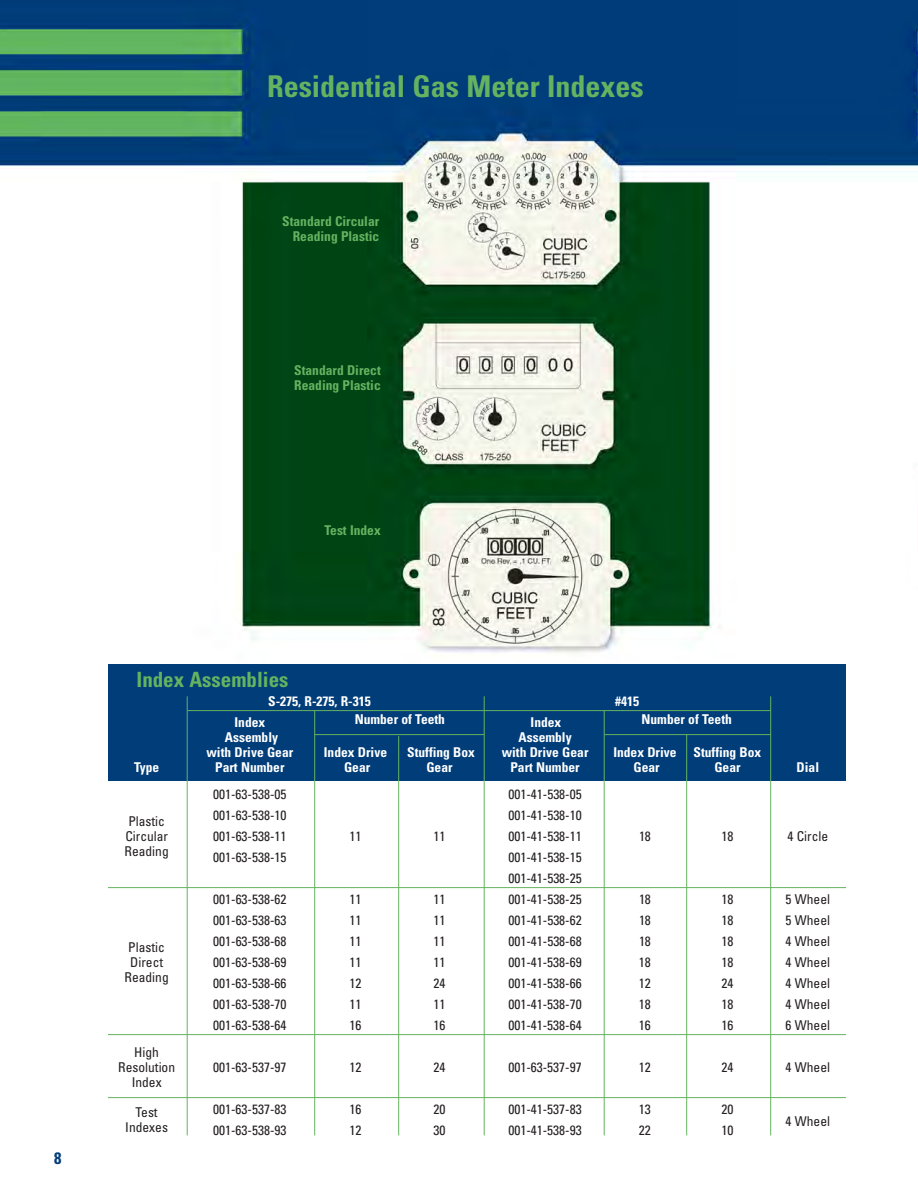
<style>
.page{position:relative;width:918px;height:1188px;background:#fff}
.page>*{position:absolute;margin:0;border:0;box-sizing:border-box;transform-origin:0 0}
.t1{font:700 condensed 30px "Univers";color:#65b360}
.t2{font:700 condensed 21px "Univers";color:#65b360}
.t3{font:700 condensed 16.5px "Univers";color:#003d79}
.t4{font:condensed 13.5px/21px "Univers";color:#231f20}
.t5{font:700 condensed 13.5px "Univers";color:#fff}
.t6{font:700 condensed 13.5px/15px "Univers";color:#65b360;text-align:right}
</style>
<div class="page">
<img style="left:0;top:0;width:918px;height:1136px">
<div style="left:108px;top:664px;width:738px;height:117px;background:#003d79"></div>
<hr style="left:108px;top:887px;width:738px;height:1px;background:#65b360">
<hr style="left:315px;top:734px;width:169px;height:1px;background:#65b360">
<hr style="left:605px;top:734px;width:166px;height:1px;background:#65b360">
<hr style="left:187px;top:710px;width:584px;height:1px;background:#65b360">
<hr style="left:108px;top:1034px;width:738px;height:1px;background:#65b360">
<hr style="left:108px;top:1097px;width:738px;height:1px;background:#65b360">
<hr style="left:187px;top:696px;width:1px;height:439px;background:#65b360">
<hr style="left:314px;top:711px;width:1px;height:424px;background:#65b360">
<hr style="left:398px;top:736px;width:1px;height:399px;background:#65b360">
<hr style="left:484px;top:696px;width:1px;height:439px;background:#65b360">
<hr style="left:604px;top:711px;width:1px;height:424px;background:#65b360">
<hr style="left:686px;top:734px;width:1px;height:401px;background:#65b360">
<hr style="left:770px;top:696px;width:1px;height:439px;background:#65b360">
<p class="t3" style="left:54px;top:1152px;width:9px">8</p>
<h1 class="t1" style="left:267px;top:75px;width:378px">Residential Gas Meter Indexes</h1>
<p class="t6" style="left:282px;top:215px;width:99px">Standard Circular<br>Reading Plastic</p>
<p class="t6" style="left:294px;top:364px;width:88px;text-align:left">Standard Direct<br>Reading Plastic</p>
<p class="t6" style="left:325px;top:524px;width:58px">Test Index</p>
<h2 class="t2" style="left:136px;top:672px;width:154px">Index Assemblies</h2>
<p class="t5" style="left:268px;top:696px;width:104px">S-275, R-275, R-315</p>
<p class="t5" style="left:615px;top:696px;width:25px">#415</p>
<p class="t5" style="left:235px;top:717px;width:32px">Index</p>
<p class="t5" style="left:355px;top:714px;width:92px">Number of Teeth</p>
<p class="t5" style="left:531px;top:717px;width:32px">Index</p>
<p class="t5" style="left:642px;top:714px;width:92px">Number of Teeth</p>
<p class="t5" style="left:225px;top:732px;width:55px">Assembly</p>
<p class="t5" style="left:518px;top:732px;width:55px">Assembly</p>
<p class="t5" style="left:206px;top:747px;width:88px">with Drive Gear</p>
<p class="t5" style="left:324px;top:747px;width:65px">Index Drive</p>
<p class="t5" style="left:407px;top:747px;width:69px">Stuffing Box</p>
<p class="t5" style="left:502px;top:747px;width:88px">with Drive Gear</p>
<p class="t5" style="left:613px;top:747px;width:65px">Index Drive</p>
<p class="t5" style="left:694px;top:747px;width:69px">Stuffing Box</p>
<p class="t5" style="left:134px;top:762px;width:27px">Type</p>
<p class="t5" style="left:215px;top:762px;width:71px">Part Number</p>
<p class="t5" style="left:344px;top:762px;width:28px">Gear</p>
<p class="t5" style="left:426px;top:762px;width:28px">Gear</p>
<p class="t5" style="left:510px;top:762px;width:71px">Part Number</p>
<p class="t5" style="left:633px;top:762px;width:28px">Gear</p>
<p class="t5" style="left:714px;top:762px;width:28px">Gear</p>
<p class="t5" style="left:797px;top:762px;width:24px">Dial</p>
<p class="t4" style="left:213px;top:785px;width:75px">001-63-538-05</p>
<p class="t4" style="left:508px;top:785px;width:75px">001-41-538-05</p>
<p class="t4" style="left:128px;top:812px;width:38px">Plastic</p>
<p class="t4" style="left:213px;top:806px;width:75px">001-63-538-10</p>
<p class="t4" style="left:508px;top:806px;width:75px">001-41-538-10</p>
<p class="t4" style="left:125px;top:827px;width:44px">Circular</p>
<p class="t4" style="left:213px;top:827px;width:75px">001-63-538-11</p>
<p class="t4" style="left:350px;top:827px;width:13px">11</p>
<p class="t4" style="left:434px;top:827px;width:13px">11</p>
<p class="t4" style="left:508px;top:827px;width:75px">001-41-538-11</p>
<p class="t4" style="left:639px;top:827px;width:13px">18</p>
<p class="t4" style="left:722px;top:827px;width:13px">18</p>
<p class="t4" style="left:788px;top:827px;width:42px">4 Circle</p>
<p class="t4" style="left:125px;top:842px;width:46px">Reading</p>
<p class="t4" style="left:213px;top:848px;width:75px">001-63-538-15</p>
<p class="t4" style="left:508px;top:848px;width:75px">001-41-538-15<br>001-41-538-25</p>
<p class="t4" style="left:213px;top:890px;width:75px">001-63-538-62</p>
<p class="t4" style="left:350px;top:890px;width:13px">11</p>
<p class="t4" style="left:434px;top:890px;width:13px">11</p>
<p class="t4" style="left:508px;top:890px;width:75px">001-41-538-25</p>
<p class="t4" style="left:639px;top:890px;width:13px">18</p>
<p class="t4" style="left:722px;top:890px;width:13px">18</p>
<p class="t4" style="left:786px;top:890px;width:46px">5 Wheel</p>
<p class="t4" style="left:213px;top:911px;width:75px">001-63-538-63</p>
<p class="t4" style="left:350px;top:911px;width:13px">11</p>
<p class="t4" style="left:434px;top:911px;width:13px">11</p>
<p class="t4" style="left:508px;top:911px;width:75px">001-41-538-62</p>
<p class="t4" style="left:639px;top:911px;width:13px">18</p>
<p class="t4" style="left:722px;top:911px;width:13px">18</p>
<p class="t4" style="left:786px;top:911px;width:46px">5 Wheel</p>
<p class="t4" style="left:128px;top:938px;width:38px">Plastic</p>
<p class="t4" style="left:213px;top:932px;width:75px">001-63-538-68</p>
<p class="t4" style="left:350px;top:932px;width:13px">11</p>
<p class="t4" style="left:434px;top:932px;width:13px">11</p>
<p class="t4" style="left:508px;top:932px;width:75px">001-41-538-68</p>
<p class="t4" style="left:639px;top:932px;width:13px">18</p>
<p class="t4" style="left:722px;top:932px;width:13px">18</p>
<p class="t4" style="left:786px;top:932px;width:46px">4 Wheel</p>
<p class="t4" style="left:130px;top:953px;width:34px">Direct</p>
<p class="t4" style="left:213px;top:953px;width:75px">001-63-538-69</p>
<p class="t4" style="left:350px;top:953px;width:13px">11</p>
<p class="t4" style="left:433px;top:953px;width:13px">11</p>
<p class="t4" style="left:508px;top:953px;width:75px">001-41-538-69</p>
<p class="t4" style="left:639px;top:953px;width:13px">18</p>
<p class="t4" style="left:721px;top:953px;width:13px">18</p>
<p class="t4" style="left:786px;top:953px;width:46px">4 Wheel</p>
<p class="t4" style="left:125px;top:968px;width:46px">Reading</p>
<p class="t4" style="left:213px;top:974px;width:75px">001-63-538-66</p>
<p class="t4" style="left:349px;top:974px;width:13px">12</p>
<p class="t4" style="left:433px;top:974px;width:13px">24</p>
<p class="t4" style="left:508px;top:974px;width:75px">001-41-538-66</p>
<p class="t4" style="left:639px;top:974px;width:13px">12</p>
<p class="t4" style="left:721px;top:974px;width:13px">24</p>
<p class="t4" style="left:786px;top:974px;width:46px">4 Wheel</p>
<p class="t4" style="left:213px;top:995px;width:75px">001-63-538-70</p>
<p class="t4" style="left:349px;top:995px;width:13px">11</p>
<p class="t4" style="left:433px;top:995px;width:13px">11</p>
<p class="t4" style="left:508px;top:995px;width:75px">001-41-538-70</p>
<p class="t4" style="left:639px;top:995px;width:13px">18</p>
<p class="t4" style="left:721px;top:995px;width:13px">18</p>
<p class="t4" style="left:786px;top:995px;width:46px">4 Wheel</p>
<p class="t4" style="left:213px;top:1016px;width:75px">001-63-538-64</p>
<p class="t4" style="left:349px;top:1016px;width:13px">16</p>
<p class="t4" style="left:433px;top:1016px;width:13px">16</p>
<p class="t4" style="left:508px;top:1016px;width:75px">001-41-538-64</p>
<p class="t4" style="left:639px;top:1016px;width:13px">16</p>
<p class="t4" style="left:721px;top:1016px;width:13px">16</p>
<p class="t4" style="left:786px;top:1016px;width:46px">6 Wheel</p>
<p class="t4" style="left:118px;top:1046px;width:58px;line-height:15px;text-align:center">High<br>Resolution</p>
<p class="t4" style="left:213px;top:1058px;width:75px">001-63-537-97</p>
<p class="t4" style="left:349px;top:1058px;width:13px">12</p>
<p class="t4" style="left:433px;top:1058px;width:13px">24</p>
<p class="t4" style="left:508px;top:1058px;width:75px">001-63-537-97</p>
<p class="t4" style="left:639px;top:1058px;width:13px">12</p>
<p class="t4" style="left:721px;top:1058px;width:13px">24</p>
<p class="t4" style="left:786px;top:1058px;width:46px">4 Wheel</p>
<p class="t4" style="left:132px;top:1073px;width:31px">Index</p>
<p class="t4" style="left:136px;top:1103px;width:24px">Test</p>
<p class="t4" style="left:213px;top:1100px;width:75px">001-63-537-83</p>
<p class="t4" style="left:349px;top:1100px;width:13px">16</p>
<p class="t4" style="left:433px;top:1100px;width:13px">20</p>
<p class="t4" style="left:508px;top:1100px;width:75px">001-41-537-83</p>
<p class="t4" style="left:639px;top:1100px;width:13px">13</p>
<p class="t4" style="left:721px;top:1100px;width:13px">20</p>
<p class="t4" style="left:125px;top:1118px;width:44px">Indexes</p>
<p class="t4" style="left:213px;top:1121px;width:75px">001-63-538-93</p>
<p class="t4" style="left:349px;top:1121px;width:13px">12</p>
<p class="t4" style="left:433px;top:1121px;width:13px">30</p>
<p class="t4" style="left:508px;top:1121px;width:75px">001-41-538-93</p>
<p class="t4" style="left:639px;top:1121px;width:13px">22</p>
<p class="t4" style="left:721px;top:1121px;width:13px">10</p>
<p class="t4" style="left:786px;top:1112px;width:46px">4 Wheel</p>
</div>
